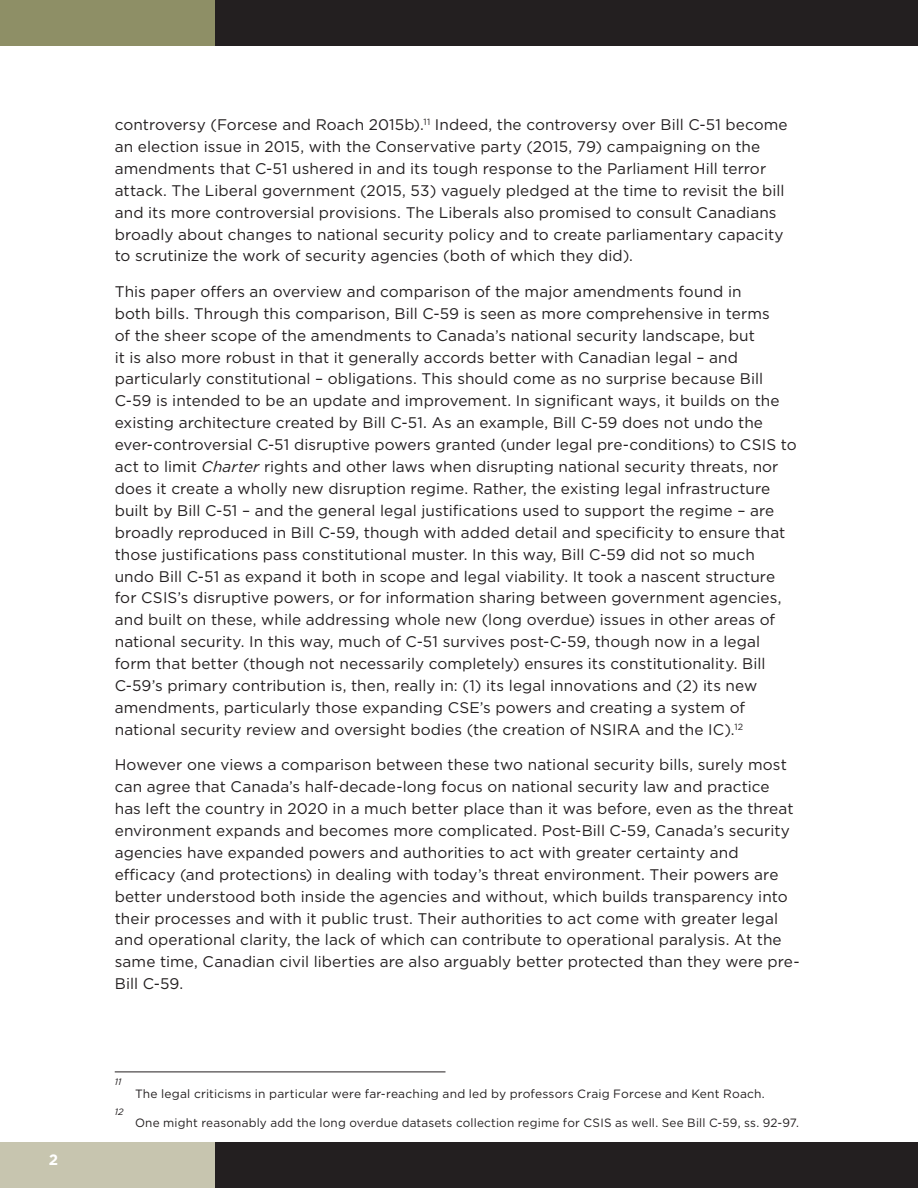
<style>
.page{position:relative;width:918px;height:1188px;background:#fff}
.page>*{position:absolute;margin:0;border:0;box-sizing:border-box;transform-origin:0 0}
.Body{font:15.3px/21.9px "Gotham";letter-spacing:.005em;color:#231f20}
.t1{font:700 15px "Gotham";color:#fff}
.Footnote{font:12px "Gotham";letter-spacing:.015em;color:#231f20}
.Footnote-2{font:italic 9.15px "Gotham";color:#231f20}
.s1{font-style:italic}
</style>
<div class="page">
<div style="left:0;top:1143px;width:215px;height:45px;background:#c7c5af"></div>
<div style="left:0;top:0;width:215px;height:45px;background:#8e8f66"></div>
<div style="left:215px;top:1143px;width:703px;height:45px;background:#231f20"></div>
<div style="left:215px;top:0;width:703px;height:45px;background:#231f20"></div>
<hr style="left:115px;top:1072px;width:331px;height:1px;background:#231f20">
<p class="t1" style="left:49px;top:1150px;width:11px">2</p>
<p class="Body" style="left:115px;top:113px;width:674px">controversy (Forcese and Roach 2015b).<sup>11</sup> Indeed, the controversy over Bill C-51 become an election issue in 2015, with the Conservative party (2015, 79) campaigning on the amendments that C-51 ushered in and its tough response to the Parliament Hill terror attack. The Liberal government (2015, 53) vaguely pledged at the time to revisit the bill and its more controversial provisions. The Liberals also promised to consult Canadians broadly about changes to national security policy and to create parliamentary capacity to scrutinize the work of security agencies (both of which they did).</p>
<p class="Body" style="left:115px;top:280px;width:683px">This paper offers an overview and comparison of the major amendments found in<br>both bills. Through this comparison, Bill C-59 is seen as more comprehensive in terms<br>of the sheer scope of the amendments to Canada’s national security landscape, but<br>it is also more robust in that it generally accords better with Canadian legal – and particularly constitutional – obligations. This should come as no surprise because Bill C-59 is intended to be an update and improvement. In significant ways, it builds on the existing architecture created by Bill C-51. As an example, Bill C-59 does not undo the ever-controversial C-51 disruptive powers granted (under legal pre-conditions) to CSIS to act to limit <span class="s1">Charter</span> rights and other laws when disrupting national security threats, nor does it create a wholly new disruption regime. Rather, the existing legal infrastructure built by Bill C-51 – and the general legal justifications used to support the regime – are broadly reproduced in Bill C-59, though with added detail and specificity to ensure that those justifications pass constitutional muster. In this way, Bill C-59 did not so much undo Bill C-51 as expand it both in scope and legal viability. It took a nascent structure for CSIS’s disruptive powers, or for information sharing between government agencies, and built on these, while addressing whole new (long overdue) issues in other areas of national security. In this way, much of C-51 survives post-C-59, though now in a legal form that better (though not necessarily completely) ensures its constitutionality. Bill C-59’s primary contribution is, then, really in: (1) its legal innovations and (2) its new amendments, particularly those expanding CSE’s powers and creating a system of national security review and oversight bodies (the creation of NSIRA and the IC).<sup>12</sup></p>
<p class="Body" style="left:115px;top:754px;width:686px">However one views a comparison between these two national security bills, surely most can agree that Canada’s half-decade-long focus on national security law and practice has left the country in 2020 in a much better place than it was before, even as the threat environment expands and becomes more complicated. Post-Bill C-59, Canada’s security agencies have expanded powers and authorities to act with greater certainty and efficacy (and protections) in dealing with today’s threat environment. Their powers are better understood both inside the agencies and without, which builds transparency into their processes and with it public trust. Their authorities to act come with greater legal and operational clarity, the lack of which can contribute to operational paralysis. At the same time, Canadian civil liberties are also arguably better protected than they were pre-Bill C-59.</p>
<p class="Footnote-2" style="left:115px;top:1076px;width:8px">11</p>
<p class="Footnote-2" style="left:115px;top:1105px;width:10px">12</p>
<p class="Footnote" style="left:135px;top:1086px;width:631px">The legal criticisms in particular were far-reaching and led by professors Craig Forcese and Kent Roach.</p>
<p class="Footnote" style="left:135px;top:1115px;width:666px">One might reasonably add the long overdue datasets collection regime for CSIS as well. See Bill C-59, ss. 92-97.</p>
</div>
